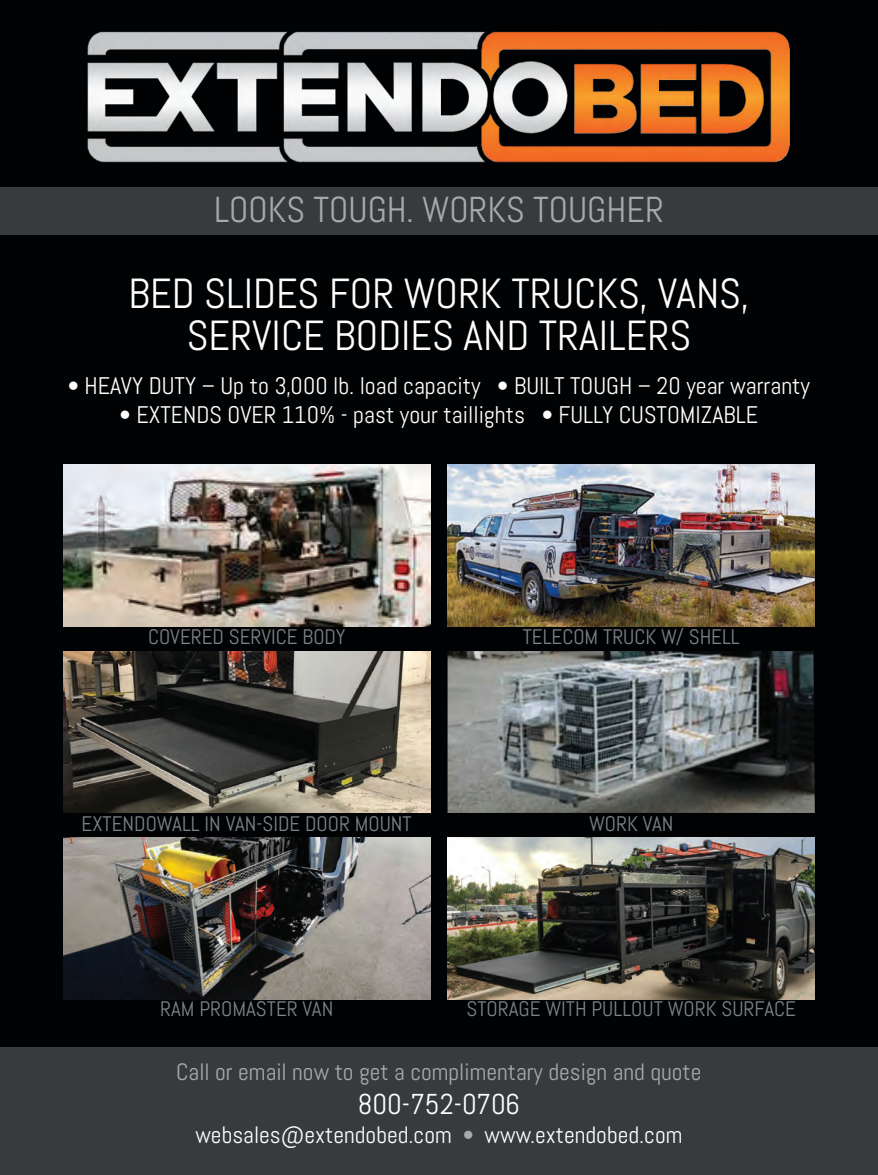
<style>
.page{position:relative;width:878px;height:1175px;background:#fff}
.page>*{position:absolute;margin:0;border:0;box-sizing:border-box;transform-origin:0 0}
.t1{font:42px/42px "Abel";color:#fff;text-align:center}
.t2{font:36px "Abel";color:#a8a9ad}
.t3{font:28.65px "Abel";color:#fff}
.t4{font:24px "Abel";color:#fff}
.t5{font:23.7px "Abel";color:#a8a9ad}
.t6{font:23.7px "Abel";color:#fff}
.t7{font:21px "Abel";color:#808285}
.s1{color:#a8a9ad}
</style>
<div class="page">
<div style="left:0;top:0;width:878px;height:1174px;background:#010203"></div>
<img style="left:87px;top:31px;width:703px;height:132px">
<div style="left:0;top:187px;width:878px;height:47px;background:#383b3d"></div>
<img style="left:63px;top:464px;width:367px;height:162px">
<img style="left:447px;top:464px;width:367px;height:162px">
<img style="left:63px;top:651px;width:367px;height:162px">
<img style="left:447px;top:651px;width:367px;height:162px">
<img style="left:63px;top:837px;width:367px;height:162px">
<img style="left:447px;top:837px;width:367px;height:162px">
<div style="left:0;top:1047px;width:878px;height:127px;background:#383b3d"></div>
<h2 class="t2" style="left:214px;top:187px;width:451px">LOOKS TOUGH. WORKS TOUGHER</h2>
<h1 class="t1" style="left:129px;top:273px;width:622px">BED SLIDES FOR WORK TRUCKS, VANS,<br>SERVICE BODIES AND TRAILERS</h1>
<p class="t4" style="left:68px;top:371px;width:743px">• HEAVY DUTY – Up to 3,000 lb. load capacity • BUILT TOUGH – 20 year warranty</p>
<p class="t4" style="left:120px;top:399px;width:640px">• EXTENDS OVER 110% - past your taillights • FULLY CUSTOMIZABLE</p>
<p class="t7" style="left:148px;top:624px;width:199px">COVERED SERVICE BODY</p>
<p class="t7" style="left:522px;top:624px;width:218px">TELECOM TRUCK W/ SHELL</p>
<p class="t7" style="left:82px;top:810px;width:331px">EXTENDOWALL IN VAN-SIDE DOOR MOUNT</p>
<p class="t7" style="left:589px;top:810px;width:86px">WORK VAN</p>
<p class="t7" style="left:160px;top:995px;width:175px">RAM PROMASTER VAN</p>
<p class="t7" style="left:466px;top:995px;width:331px">STORAGE WITH PULLOUT WORK SURFACE</p>
<p class="t5" style="left:176px;top:1056px;width:527px">Call or email now to get a complimentary design and quote</p>
<h3 class="t3" style="left:358px;top:1086px;width:163px">800-752-0706</h3>
<p class="t6" style="left:195px;top:1119px;width:488px">websales@extendobed.com <span class="s1">•</span> www.extendobed.com</p>
</div>
